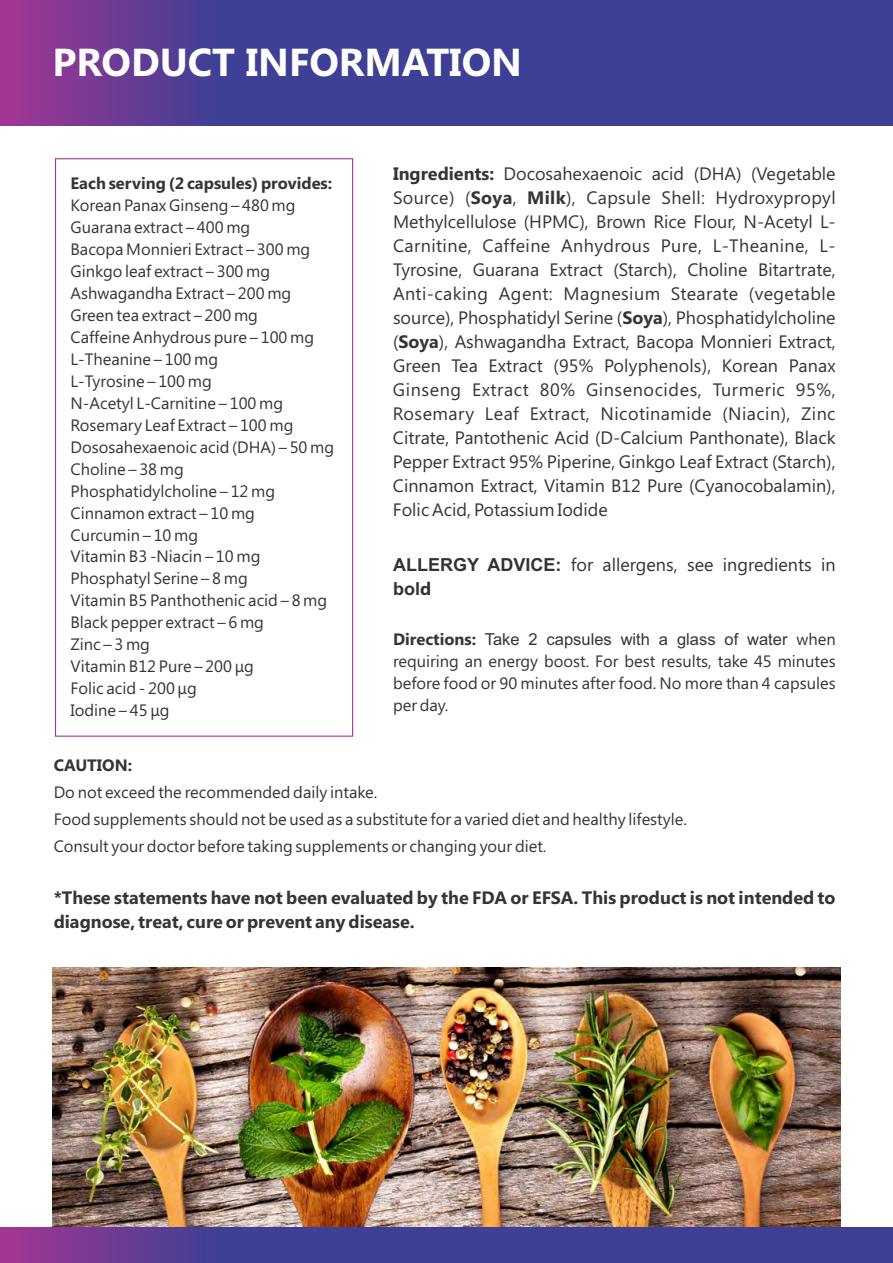
<style>
.page{position:relative;width:893px;height:1263px;background:#fff}
.page>*{position:absolute;margin:0;border:0;box-sizing:border-box;transform-origin:0 0}
.t1{font:700 39px "Segoe UI";color:#fefefe}
.t2{font:18px/24px "Segoe UI";color:#373435;text-align:justify}
.t3{font:700 18px/24px "Segoe UI";color:#373435}
.t4{font:18px "Segoe UI";color:#333}
.t5{font:700 18px "Arial";color:#333}
.t6{font:16.5px/21.9px "Segoe UI";color:#373435}
.t7{font:16.5px "Arial";color:#373435}
.t8{font:700 16.5px "Segoe UI";color:#373435}
.s1{font-weight:700}
.s2{font-family:"Arial";font-weight:700}
.s3{font-family:"Segoe UI"}
.s4{font-family:"Segoe UI";font-weight:700}
</style>
<div class="page">
<img style="left:53px;top:968px;width:787px;height:259px">
<svg style="left:0;top:1227px;width:893px;height:36px;background:#4a3e94"></svg>
<svg style="left:0;top:0;width:893px;height:125px;background:#4a3e94"></svg>
<div style="left:55px;top:158px;width:298px;height:579px;border:1px solid #a53692"></div>
<h1 class="t1" style="left:52px;top:48px;width:471px">PRODUCT INFORMATION</h1>
<p class="t8" style="left:70px;top:177px;width:263px">Each serving (2 capsules) provides:</p>
<p class="t6" style="left:70px;top:196px;width:265px">Korean Panax Ginseng – 480 mg<br>Guarana extract – 400 mg<br>Bacopa Monnieri Extract – 300 mg<br>Ginkgo leaf extract – 300 mg<br>Ashwagandha Extract – 200 mg<br>Green tea extract – 200 mg<br>Caffeine Anhydrous pure – 100 mg<br>L-Theanine – 100 mg<br>L-Tyrosine – 100 mg<br>N-Acetyl L-Carnitine – 100 mg<br>Rosemary Leaf Extract – 100 mg<br>Dososahexaenoic acid (DHA) – 50 mg<br>Choline – 38 mg<br>Phosphatidylcholine – 12 mg<br>Cinnamon extract – 10 mg<br>Curcumin – 10 mg<br>Vitamin B3 -Niacin – 10 mg<br>Phosphatyl Serine – 8 mg<br>Vitamin B5 Panthothenic acid – 8 mg<br>Black pepper extract – 6 mg<br>Zinc – 3 mg<br>Vitamin B12 Pure – 200 μg<br>Folic acid - 200 μg<br>Iodine – 45 μg</p>
<p class="t2" style="left:393px;top:164px;width:444px"><span class="s1">Ingredients:</span> Docosahexaenoic acid (DHA) (Vegetable Source) (<span class="s1">Soya</span>, <span class="s1">Milk</span>), Capsule Shell: Hydroxypropyl Methylcellulose (HPMC), Brown Rice Flour, N-Acetyl L-Carnitine, Caffeine Anhydrous Pure, L-Theanine, L-Tyrosine, Guarana Extract (Starch), Choline Bitartrate, Anti-caking Agent: Magnesium Stearate (vegetable source), Phosphatidyl Serine (<span class="s1">Soya</span>), Phosphatidylcholine (<span class="s1">Soya</span>), Ashwagandha Extract, Bacopa Monnieri Extract, Green Tea Extract (95% Polyphenols), Korean Panax Ginseng Extract 80% Ginsenocides, Turmeric 95%, Rosemary Leaf Extract, Nicotinamide (Niacin), Zinc Citrate, Pantothenic Acid (D-Calcium Panthonate), Black Pepper Extract 95% Piperine, Ginkgo Leaf Extract (Starch), Cinnamon Extract, Vitamin B12 Pure (Cyanocobalamin), Folic Acid, Potassium Iodide</p>
<p class="t4" style="left:393px;top:558px;width:444px"><span class="s2">ALLERGY ADVICE:</span> for allergens, see ingredients in</p>
<p class="t5" style="left:393px;top:582px;width:40px">bol<span class="s3">d</span></p>
<p class="t7" style="left:393px;top:633px;width:444px"><span class="s4">Directions:</span> Take 2 capsules with a glass of water <span class="s3">when</span></p>
<p class="t6" style="left:393px;top:652px;width:444px;text-align:justify">requiring an energy boost. For best results, take 45 minutes before food or 90 minutes after food. No more than 4 capsules per day.</p>
<p class="t8" style="left:54px;top:759px;width:80px">CAUTION:</p>
<p class="t6" style="left:54px;top:780px;width:635px;line-height:27px">Do not exceed the recommended daily intake.<br>Food supplements should not be used as a substitute for a varied diet and healthy lifestyle.<br>Consult your doctor before taking supplements or changing your diet.</p>
<p class="t3" style="left:54px;top:887px;width:783px">*These statements have not been evaluated by the FDA or EFSA. This product is not intended to diagnose, treat, cure or prevent any disease.</p>
</div>
